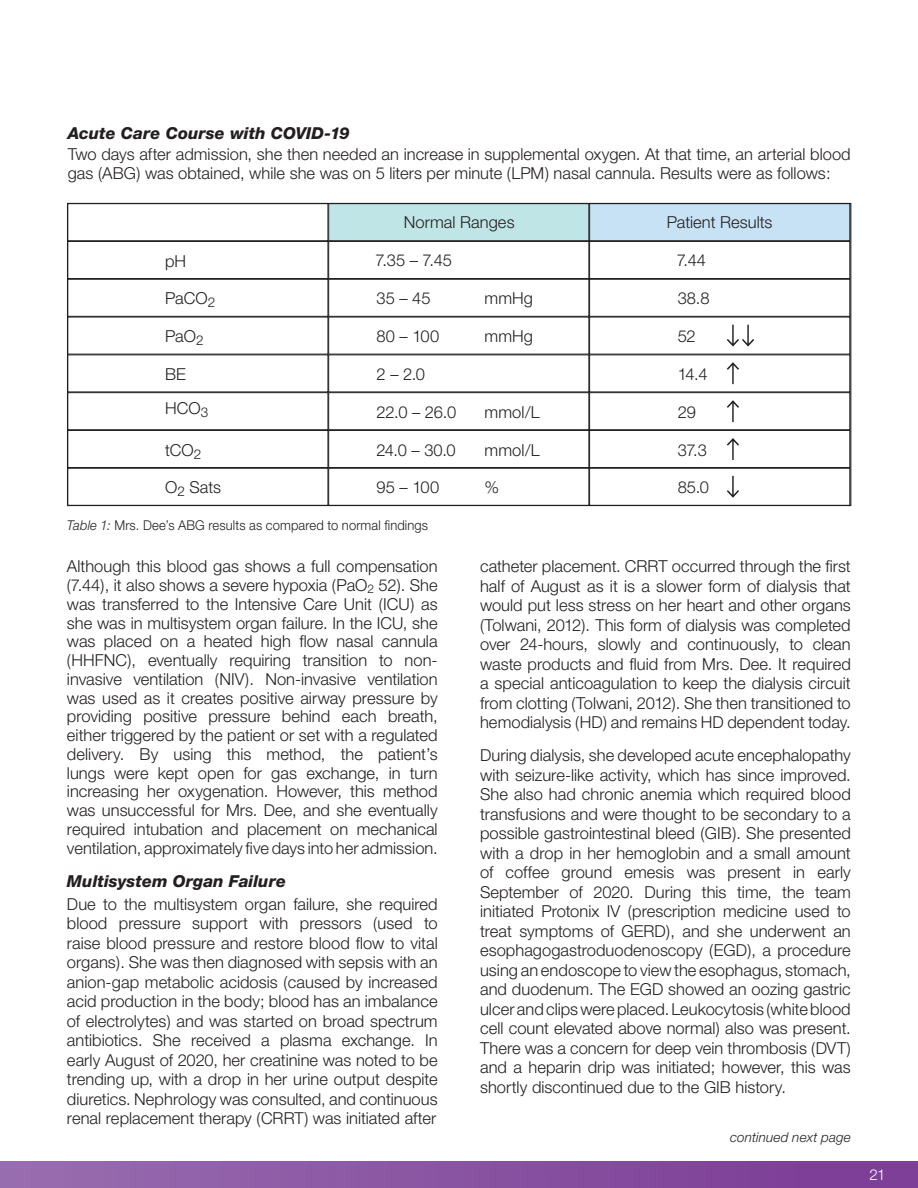
<style>
.page{position:relative;width:918px;height:1188px;background:#fff}
.page>*{position:absolute;margin:0;border:0;box-sizing:border-box;transform-origin:0 0}
.t1{font:300 16.5px/19.5px "Helvetica Neue";color:#231f20;text-align:justify}
.t2{font:italic 800 16.5px "Helvetica Neue";color:#231f20}
.t3{font:300 15px "Helvetica Neue";color:#fff}
.t4{font:300 13.5px "Helvetica Neue";letter-spacing:.01em;color:#231f20;scale:.96 1}
.t5{font:italic 300 13.5px "Helvetica Neue";letter-spacing:.01em;color:#231f20}
.s1{font-style:italic}
</style>
<div class="page">
<div style="left:0;top:1161px;width:918px;height:27px;background:linear-gradient(to right,#986daf,#7b3a95)"></div>
<div style="left:68px;top:203px;width:260px;height:38px;border:1px solid #231f20"></div>
<div style="left:68px;top:241px;width:260px;height:38px;border:1px solid #231f20"></div>
<div style="left:68px;top:279px;width:260px;height:38px;border:1px solid #231f20"></div>
<div style="left:68px;top:392px;width:260px;height:38px;border:1px solid #231f20"></div>
<div style="left:68px;top:430px;width:260px;height:38px;border:1px solid #231f20"></div>
<div style="left:68px;top:468px;width:260px;height:38px;border:1px solid #231f20"></div>
<div style="left:329px;top:204px;width:260px;height:37px;background:#c0e5e7"></div>
<div style="left:328px;top:203px;width:261px;height:38px;border:1px solid #231f20"></div>
<div style="left:328px;top:241px;width:261px;height:38px;border:1px solid #231f20"></div>
<div style="left:328px;top:279px;width:261px;height:38px;border:1px solid #231f20"></div>
<div style="left:328px;top:392px;width:261px;height:38px;border:1px solid #231f20"></div>
<div style="left:328px;top:430px;width:261px;height:38px;border:1px solid #231f20"></div>
<div style="left:328px;top:468px;width:261px;height:38px;border:1px solid #231f20"></div>
<div style="left:590px;top:204px;width:260px;height:37px;background:#c7e2f5"></div>
<div style="left:589px;top:203px;width:261px;height:38px;border:1px solid #231f20"></div>
<div style="left:589px;top:241px;width:261px;height:38px;border:1px solid #231f20"></div>
<div style="left:589px;top:279px;width:261px;height:38px;border:1px solid #231f20"></div>
<div style="left:589px;top:392px;width:261px;height:38px;border:1px solid #231f20"></div>
<div style="left:589px;top:430px;width:261px;height:38px;border:1px solid #231f20"></div>
<div style="left:589px;top:468px;width:261px;height:38px;border:1px solid #231f20"></div>
<svg style="left:727px;top:476px;width:12px;height:22px"></svg>
<svg style="left:727px;top:362px;width:12px;height:22px"></svg>
<svg style="left:727px;top:400px;width:12px;height:22px"></svg>
<svg style="left:727px;top:438px;width:12px;height:22px"></svg>
<svg style="left:727px;top:325px;width:27px;height:22px"></svg>
<p class="t2" style="left:68px;top:123px;width:284px">Acute Care Course with COVID-19</p>
<p class="t1" style="left:68px;top:144px;width:784px;line-height:18.8px">Two days after admission, she then needed an increase in supplemental oxygen. At that time, an arterial blood gas (ABG) was obtained, while she was on 5 liters per minute (LPM) nasal cannula. Results were as follows:</p>
<p class="t1" style="left:404px;top:212px;width:112px">Normal Ranges</p>
<p class="t1" style="left:667px;top:212px;width:107px">Patient Results</p>
<p class="t1" style="left:165px;top:251px;width:23px">pH</p>
<p class="t1" style="left:376px;top:250px;width:78px">7.35 – 7.45</p>
<p class="t1" style="left:677px;top:250px;width:31px">7.44</p>
<p class="t1" style="left:377px;top:288px;width:56px">35 – 45</p>
<p class="t1" style="left:485px;top:288px;width:50px">mmHg</p>
<p class="t1" style="left:678px;top:288px;width:33px">38.8</p>
<p class="t1" style="left:377px;top:326px;width:64px">80 – 100</p>
<p class="t1" style="left:485px;top:326px;width:50px">mmHg</p>
<p class="t1" style="left:377px;top:364px;width:50px">2 – 2.0</p>
<p class="t1" style="left:377px;top:402px;width:81px">22.0 – 26.0</p>
<p class="t1" style="left:485px;top:402px;width:57px">mmol/L</p>
<p class="t1" style="left:377px;top:440px;width:81px">24.0 – 30.0</p>
<p class="t1" style="left:485px;top:440px;width:57px">mmol/L</p>
<p class="t1" style="left:377px;top:477px;width:64px">95 – 100</p>
<p class="t1" style="left:485px;top:477px;width:16px">%</p>
<p class="t1" style="left:165px;top:288px;width:52px">PaCO<sub>2</sub></p>
<p class="t1" style="left:165px;top:326px;width:40px">PaO<sub>2</sub></p>
<p class="t1" style="left:165px;top:364px;width:22px">BE</p>
<p class="t1" style="left:165px;top:398px;width:45px">HCO<sub>3</sub></p>
<p class="t1" style="left:165px;top:440px;width:38px">tCO<sub>2</sub></p>
<p class="t1" style="left:165px;top:477px;width:57px">O<sub>2</sub> Sats</p>
<p class="t1" style="left:678px;top:477px;width:33px">85.0</p>
<p class="t1" style="left:678px;top:326px;width:19px">52</p>
<p class="t1" style="left:678px;top:364px;width:31px">14.4</p>
<p class="t1" style="left:678px;top:402px;width:20px">29</p>
<p class="t1" style="left:678px;top:440px;width:31px">37.3</p>
<p class="t4" style="left:67px;top:517px;width:378px"><span class="s1">Table 1:</span> Mrs. Dee’s ABG results as compared to normal findings</p>
<p class="t1" style="left:67px;top:557px;width:372px;line-height:18.8px">Although this blood gas shows a full compensation (7.44), it also shows a severe hypoxia (PaO<sub>2</sub> 52). She was transferred to the Intensive Care Unit (ICU) as she was in multisystem organ failure. In the ICU, she was placed on a heated high flow nasal cannula (HHFNC), eventually requiring transition to non&shy;invasive ventilation (NIV). Non-invasive ventilation was used as it creates positive airway pressure by providing positive pressure behind each breath, either triggered by the patient or set with a regulated delivery. By using this method, the patient’s lungs were kept open for gas exchange, in turn increasing her oxygenation. However, this method was unsuccessful for Mrs. Dee, and she eventually required intubation and placement on mechanical ventilation, approximately five days into her admission.</p>
<p class="t2" style="left:67px;top:871px;width:221px">Multisystem Organ Failure</p>
<p class="t1" style="left:67px;top:894px;width:372px">Due to the multisystem organ failure, she required blood pressure support with pressors (used to raise blood pressure and restore blood flow to vital organs). She was then diagnosed with sepsis with an anion-gap metabolic acidosis (caused by increased acid production in the body; blood has an imbalance of electrolytes) and was started on broad spectrum antibiotics. She received a plasma exchange. In early August of 2020, her creatinine was noted to be trending up, with a drop in her urine output despite diuretics. Nephrology was consulted, and continuous renal replacement therapy (CRRT) was initiated after</p>
<p class="t1" style="left:480px;top:556px;width:372px">catheter placement. CRRT occurred through the first half of August as it is a slower form of dialysis that would put less stress on her heart and other organs (Tolwani, 2012). This form of dialysis was completed over 24-hours, slowly and continuously, to clean waste products and fluid from Mrs. Dee. It required a special anticoagulation to keep the dialysis circuit from clotting (Tolwani, 2012). She then transitioned to hemodialysis (HD) and remains HD dependent today.</p>
<p class="t1" style="left:480px;top:745px;width:372px">During dialysis, she developed acute encephalopathy with seizure-like activity, which has since improved.<br>She also had chronic anemia which required blood transfusions and were thought to be secondary to a possible gastrointestinal bleed (GIB). She presented with a drop in her hemoglobin and a small amount of coffee ground emesis was present in early September of 2020. During this time, the team initiated Protonix IV (prescription medicine used to treat symptoms of GERD), and she underwent an esophagogastroduodenoscopy (EGD), a procedure using an endoscope to view the esophagus, stomach, and duodenum. The EGD showed an oozing gastric ulcer and clips were placed. Leukocytosis (white blood cell count elevated above normal) also was present.<br>There was a concern for deep vein thrombosis (DVT) and a heparin drip was initiated; however, this was shortly discontinued due to the GIB history.</p>
<p class="t5" style="left:730px;top:1129px;width:122px">continued next page</p>
<p class="t3" style="left:869px;top:1166px;width:18px">21</p>
</div>
